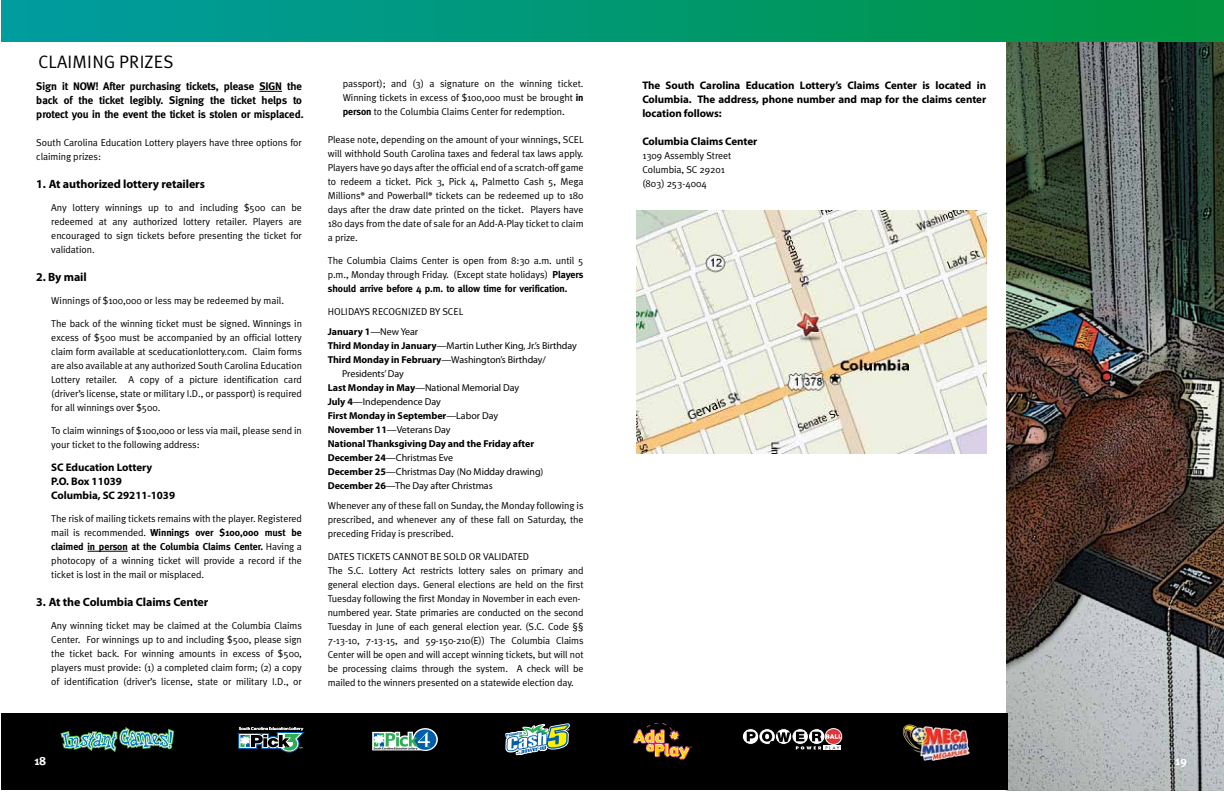
<style>
.page{position:relative;width:1224px;height:792px;background:#fff}
.page>*{position:absolute;margin:0;border:0;box-sizing:border-box;transform-origin:0 0}
.t1{font:18px "Meta Plus Normal";letter-spacing:.01em;color:#000}
.t2{font:700 12px "Myriad Pro";letter-spacing:-.005em;color:#000}
.t3{font:700 12px "Meta";color:#fff}
.t4{font:700 11px/14px "Myriad Pro";letter-spacing:-.005em;color:#000}
.t5{font:700 11px/14px "Meta";letter-spacing:-.005em;color:#000}
.t6{font:10px/14px "Meta Plus Normal";letter-spacing:-.005em;color:#000}
.t7{font:10px "Myriad Pro";letter-spacing:-.005em;color:#000}
.t8{font:700 10px/14px "Meta";letter-spacing:-.005em;color:#000}
.t9{font:700 10px "Myriad Pro";letter-spacing:-.005em;color:#000}
.s1{font-family:"Meta Plus Normal";font-weight:400}
.s2{font-family:"Meta";font-weight:700}
.s3{font-family:"Myriad Pro";font-weight:700}
.s4{font-weight:400}
.s5{font-weight:700}
</style>
<div class="page">
<img style="left:1006px;top:42px;width:218px;height:748px">
<div style="left:1px;top:0;width:1223px;height:42px;background:linear-gradient(to right,#009ca3,#00953d)"></div>
<svg style="left:259px;top:91px;width:23px;height:1px"></svg>
<div style="left:1px;top:714px;width:1007px;height:76px;background:#000"></div>
<svg style="left:59px;top:550px;width:118px;height:202px"></svg>
<div style="left:775px;top:728px;width:17px;height:17px;border:1px solid #000;border-radius:50%"></div>
<svg style="left:792px;top:729px;width:16px;height:15px"></svg>
<div style="left:792px;top:728px;width:17px;height:17px;border:1px solid #000;border-radius:50%"></div>
<svg style="left:808px;top:729px;width:17px;height:15px"></svg>
<div style="left:808px;top:728px;width:17px;height:17px;border:1px solid #000;border-radius:50%"></div>
<svg style="left:742px;top:729px;width:17px;height:15px"></svg>
<div style="left:742px;top:728px;width:17px;height:17px;border:1px solid #000;border-radius:50%"></div>
<svg style="left:759px;top:729px;width:16px;height:15px"></svg>
<div style="left:759px;top:728px;width:16px;height:17px;border:1px solid #000;border-radius:50%"></div>
<svg style="left:825px;top:729px;width:17px;height:15px"></svg>
<div style="left:825px;top:728px;width:17px;height:17px;border:1px solid #fff;border-radius:50%"></div>
<svg style="left:747px;top:732px;width:9px;height:9px"></svg>
<svg style="left:796px;top:732px;width:46px;height:18px"></svg>
<svg style="left:372px;top:728px;width:66px;height:23px"></svg>
<svg style="left:238px;top:727px;width:66px;height:25px"></svg>
<svg style="left:502px;top:713px;width:79px;height:43px"></svg>
<svg style="left:762px;top:731px;width:28px;height:14px"></svg>
<img style="left:637px;top:211px;width:349px;height:242px">
<img style="left:632px;top:722px;width:61px;height:38px">
<img style="left:903px;top:725px;width:67px;height:36px">
<h1 class="t1" style="left:39px;top:51px;width:136px">CLAIMING PRIZES</h1>
<p class="t5" style="left:36px;top:79px;width:269px">Sign it NOW! After purchasing tickets, please SIGN the back of the ticket legibly. Signing the ticket helps to protect you in the event the ticket is stolen or misplaced.</p>
<p class="t6" style="left:36px;top:135px;width:267px">South Carolina Education Lottery players have three options for claiming prizes:</p>
<p class="t2" style="left:36px;top:176px;width:170px">1. At authorized lottery retailers</p>
<p class="t6" style="left:51px;top:200px;width:252px;text-align:justify">Any lottery winnings up to and including $500 can be redeemed at any authorized lottery retailer. Players are encouraged to sign tickets before presenting the ticket for validation.</p>
<p class="t2" style="left:36px;top:269px;width:52px">2. By mail</p>
<p class="t6" style="left:51px;top:293px;width:234px">Winnings of $100,000 or less may be redeemed by mail.</p>
<p class="t6" style="left:51px;top:316px;width:252px;text-align:justify">The back of the winning ticket must be signed. Winnings in excess of $500 must be accompanied by an official lottery claim form available at sceducationlottery.com. Claim forms are also available at any authorized South Carolina Education Lottery retailer. A copy of a picture identification card (driver’s license, state or military I.D., or passport) is required for all winnings over $500.</p>
<p class="t6" style="left:51px;top:423px;width:252px">To claim winnings of $100,000 or less via mail, please send in your ticket to the following address:</p>
<p class="t4" style="left:51px;top:460px;width:125px">SC Education Lottery<br>P.O. Box 11039<br>Columbia, SC 29211-1039</p>
<p class="t6" style="left:51px;top:511px;width:252px">The risk of mailing tickets remains with the player. Registered</p>
<p class="t8" style="left:51px;top:525px;width:252px"><span class="s1">mail is recommended.</span> Winnings over $100,000 must be claimed in person at the Columbia Claims Center. <span class="s1">Having a</span></p>
<p class="t6" style="left:51px;top:553px;width:252px">photocopy of a winning ticket will provide a record if the ticket is lost in the mail or misplaced.</p>
<p class="t2" style="left:36px;top:594px;width:174px">3. At the Columbia Claims Center</p>
<p class="t6" style="left:51px;top:618px;width:252px;text-align:justify">Any winning ticket may be claimed at the Columbia Claims Center. For winnings up to and including $500, please sign the ticket back. For winning amounts in excess of $500, players must provide: (1) a completed claim form; (2) a copy of identification (driver’s license, state or military I.D., or</p>
<p class="t6" style="left:343px;top:77px;width:242px;text-align:justify">passport); and (3) a signature on the winning ticket.<br>Winning tickets in excess of $100,000 must be brought <span class="s2">in person</span> to the Columbia Claims Center for redemption.</p>
<p class="t6" style="left:328px;top:133px;width:258px;text-align:justify">Please note, depending on the amount of your winnings, SCEL will withhold South Carolina taxes and federal tax laws apply.<br>Players have 90 days after the official end of a scratch-off game to redeem a ticket. Pick 3, Pick 4, Palmetto Cash 5, Mega Millions<span class="s3">®</span> and Powerball<span class="s3">®</span> tickets can be redeemed up to 180 days after the draw date printed on the ticket. Players have 180 days from the date of sale for an Add-A-Play ticket to claim a prize.</p>
<p class="t6" style="left:328px;top:254px;width:257px">The Columbia Claims Center is open from 8:30 a.m. until 5 p.m., Monday through Friday. (Except state holidays) <span class="s2">Players</span></p>
<p class="t8" style="left:328px;top:282px;width:241px">should arrive before 4 p.m. to allow time for verification.</p>
<p class="t6" style="left:328px;top:305px;width:137px">HOLIDAYS RECOGNIZED BY SCEL</p>
<p class="t9" style="left:328px;top:325px;width:92px">January 1<span class="s4">—New Year</span></p>
<p class="t7" style="left:328px;top:340px;width:251px"><span class="s5">Third Monday in January</span>—Martin Luther King, Jr.’s Birthday</p>
<p class="t7" style="left:328px;top:354px;width:220px"><span class="s5">Third Monday in February</span>—Washington’s Birthday/</p>
<p class="t7" style="left:342px;top:368px;width:63px">Presidents’ Day</p>
<p class="t7" style="left:328px;top:382px;width:193px"><span class="s5">Last Monday in May</span>—National Memorial Day</p>
<p class="t7" style="left:328px;top:396px;width:114px"><span class="s5">July 4</span>—Independence Day</p>
<p class="t9" style="left:328px;top:409px;width:172px">First Monday in September<span class="s4">—Labor Day</span></p>
<p class="t7" style="left:328px;top:424px;width:124px"><span class="s5">November 11</span>—Veterans Day</p>
<p class="t9" style="left:328px;top:437px;width:208px">National Thanksgiving Day and the Friday after</p>
<p class="t7" style="left:328px;top:452px;width:127px"><span class="s5">December 24</span>—Christmas Eve</p>
<p class="t7" style="left:328px;top:466px;width:217px"><span class="s5">December 25</span>—Christmas Day (No Midday drawing)</p>
<p class="t7" style="left:328px;top:480px;width:166px"><span class="s5">December 26</span>—The Day after Christmas</p>
<p class="t6" style="left:328px;top:499px;width:257px;text-align:justify">Whenever any of these fall on Sunday, the Monday following is prescribed, and whenever any of these fall on Saturday, the preceding Friday is prescribed.</p>
<p class="t6" style="left:328px;top:550px;width:257px">DATES TICKETS CANNOT BE SOLD OR VALIDATED<br>The S.C. Lottery Act restricts lottery sales on primary and general election days. General elections are held on the first Tuesday following the first Monday in November in each even&shy;numbered year. State primaries are conducted on the second Tuesday in June of each general election year. (S.C. Code §§ 7-13-10, 7-13-15, and 59-150-210(E)) The Columbia Claims Center will be open and will accept winning tickets, but will not be processing claims through the system. A check will be mailed to the winners presented on a statewide election day.</p>
<p class="t4" style="left:642px;top:78px;width:345px;text-align:justify">The South Carolina Education Lottery’s Claims Center is located in Columbia. The address, phone number and map for the claims center location follows:</p>
<p class="t4" style="left:642px;top:134px;width:117px">Columbia Claims Center</p>
<p class="t6" style="left:642px;top:148px;width:91px">1309 Assembly Street<br>Columbia, SC 29201 (803) 253-4004</p>
<p class="t3" style="left:34px;top:754px;width:13px">18</p>
<p class="t3" style="left:1175px;top:754px;width:13px">19</p>
</div>
